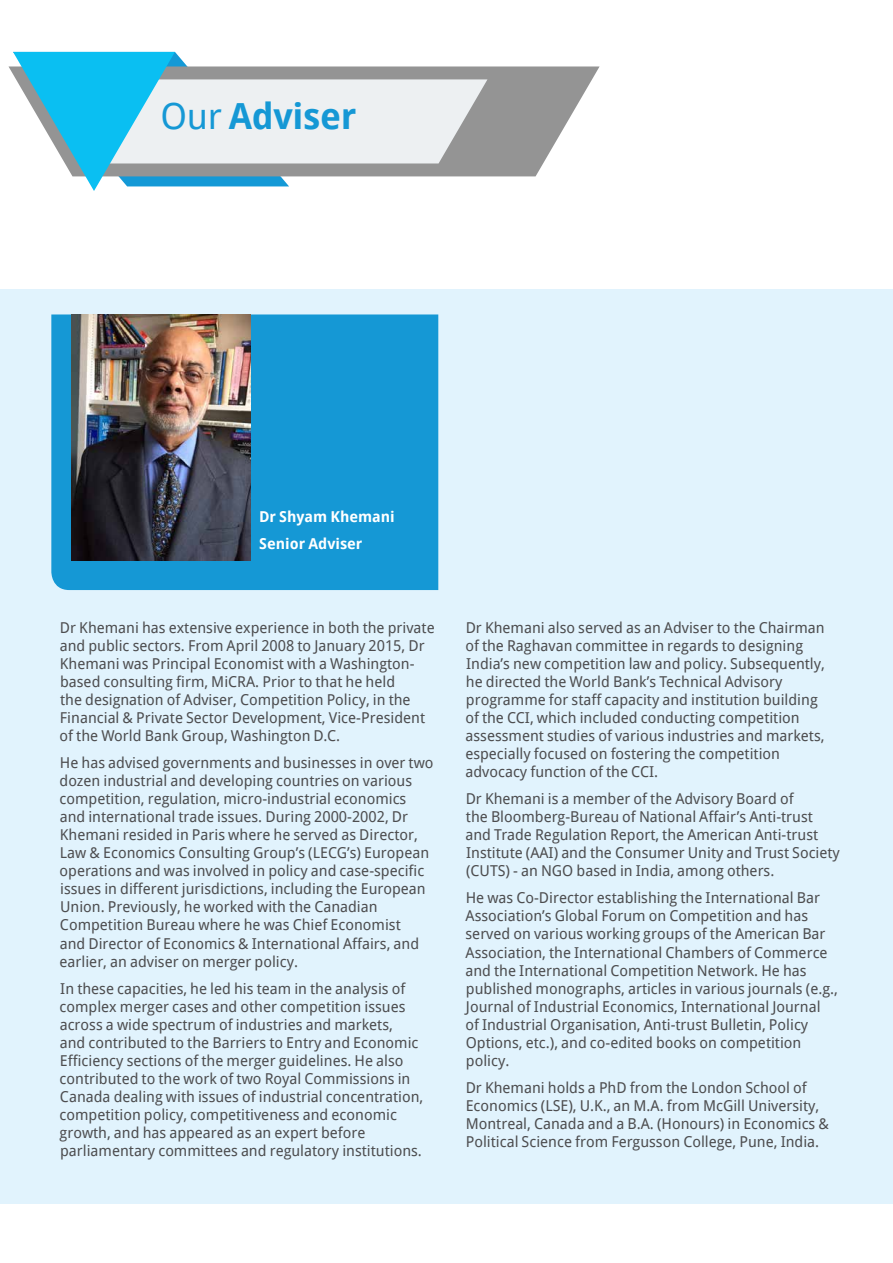
<style>
.page{position:relative;width:893px;height:1263px;background:#fff}
.page>*{position:absolute;margin:0;border:0;box-sizing:border-box;transform-origin:0 0}
.t1{font:700 36px "Droid Sans";letter-spacing:-.01em;color:#1598d5}
.t2{font:15px/18px "Droid Sans";color:#4d4d4f}
.t3{font:700 15px/27px "Droid Sans";color:#fff}
.s1{font-weight:400}
</style>
<div class="page">
<div style="left:0;top:289px;width:893px;height:914px;background:#e1f3fd"></div>
<svg style="left:9px;top:66px;width:591px;height:110px;fill:#949494"></svg>
<svg style="left:13px;top:52px;width:474px;height:139px"></svg>
<div style="left:51px;top:314px;width:387px;height:276px;background:#1598d5"></div>
<img style="left:72px;top:314px;width:179px;height:246px">
<h1 class="t1" style="left:161px;top:91px;width:197px"><span class="s1">Our</span> Adviser</h1>
<p class="t3" style="left:259px;top:503px;width:137px">Dr Shyam Khemani<br>Senior Adviser</p>
<p class="t2" style="left:60px;top:619px;width:377px">Dr Khemani has extensive experience in both the private and public sectors. From April 2008 to January 2015, Dr Khemani was Principal Economist with a Washington&shy;based consulting firm, MiCRA. Prior to that he held<br>the designation of Adviser, Competition Policy, in the Financial &amp; Private Sector Development, Vice-President of the World Bank Group, Washington D.C.</p>
<p class="t2" style="left:60px;top:754px;width:375px">He has advised governments and businesses in over two dozen industrial and developing countries on various competition, regulation, micro-industrial economics and international trade issues. During 2000-2002, Dr Khemani resided in Paris where he served as Director, Law &amp; Economics Consulting Group’s (LECG’s) European operations and was involved in policy and case-specific issues in different jurisdictions, including the European Union. Previously, he worked with the Canadian Competition Bureau where he was Chief Economist<br>and Director of Economics &amp; International Affairs, and earlier, an adviser on merger policy.</p>
<p class="t2" style="left:60px;top:979px;width:365px">In these capacities, he led his team in the analysis of complex merger cases and other competition issues across a wide spectrum of industries and markets,<br>and contributed to the Barriers to Entry and Economic Efficiency sections of the merger guidelines. He also contributed to the work of two Royal Commissions in Canada dealing with issues of industrial concentration, competition policy, competitiveness and economic growth, and has appeared as an expert before parliamentary committees and regulatory institutions.</p>
<p class="t2" style="left:465px;top:619px;width:361px">Dr Khemani also served as an Adviser to the Chairman of the Raghavan committee in regards to designing India’s new competition law and policy. Subsequently, he directed the World Bank’s Technical Advisory programme for staff capacity and institution building of the CCI, which included conducting competition assessment studies of various industries and markets, especially focused on fostering the competition advocacy function of the CCI.</p>
<p class="t2" style="left:465px;top:790px;width:376px">Dr Khemani is a member of the Advisory Board of<br>the Bloomberg-Bureau of National Affair’s Anti-trust and Trade Regulation Report, the American Anti-trust Institute (AAI) and the Consumer Unity and Trust Society (CUTS) - an NGO based in India, among others.</p>
<p class="t2" style="left:465px;top:889px;width:374px">He was Co-Director establishing the International Bar Association’s Global Forum on Competition and has served on various working groups of the American Bar Association, the International Chambers of Commerce and the International Competition Network. He has published monographs, articles in various journals (e.g., Journal of Industrial Economics, International Journal<br>of Industrial Organisation, Anti-trust Bulletin, Policy Options, etc.), and co-edited books on competition policy.</p>
<p class="t2" style="left:466px;top:1078px;width:365px">Dr Khemani holds a PhD from the London School of Economics (LSE), U.K., an M.A. from McGill University, Montreal, Canada and a B.A. (Honours) in Economics &amp; Political Science from Fergusson College, Pune, India.</p>
</div>
